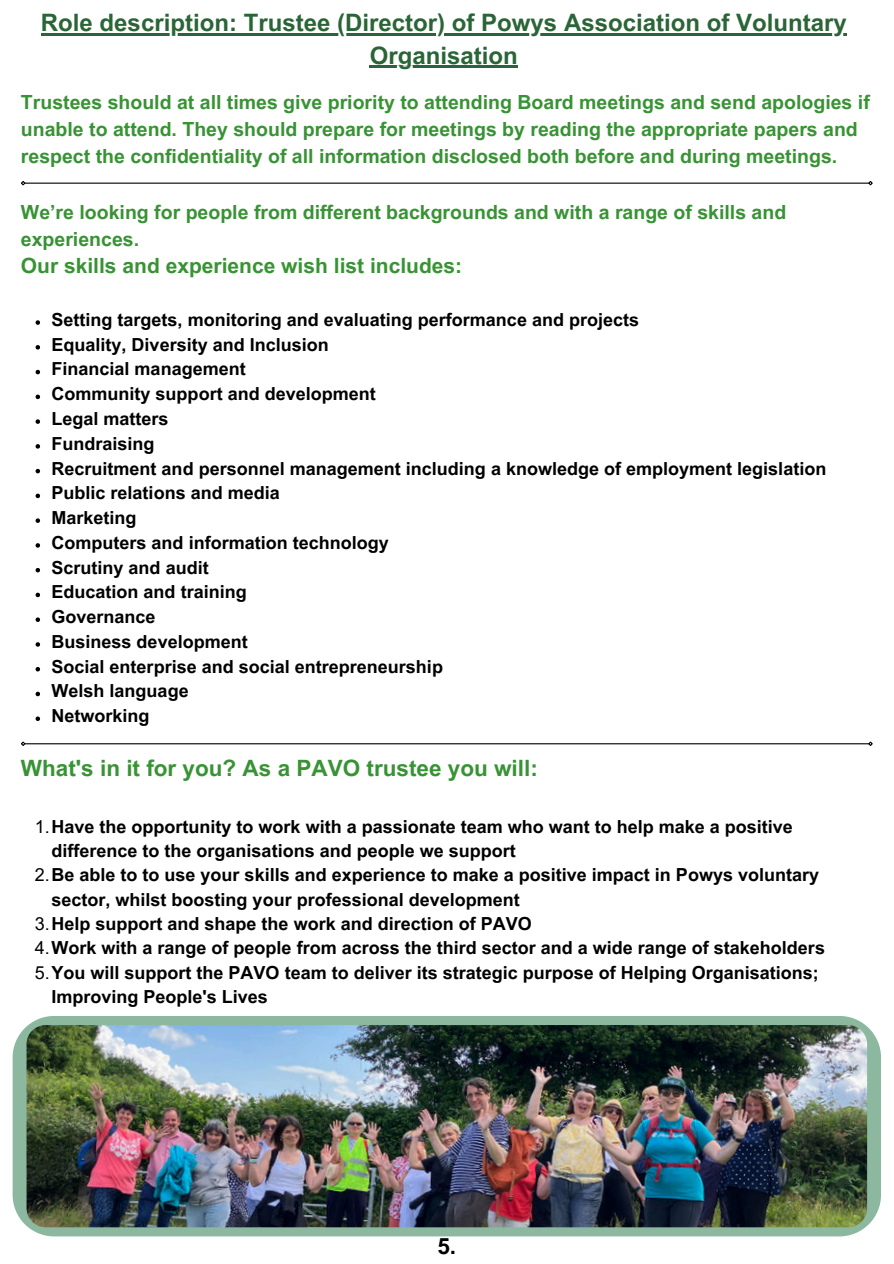
<style>
.page{position:relative;width:894px;height:1264px;background:#fff}
.page>*{position:absolute;margin:0;border:0;box-sizing:border-box;transform-origin:0 0}
.t1{font:700 24px/32.7px "Arial MT Pro";color:#2a6537;text-align:center}
.t2{font:700 22.5px "Arial MT Pro";color:#389334}
.t3{font:700 22.5px "Arial MT Pro";color:#000}
.t4{font:700 21px "Arial MT Pro";color:#389334}
.t5{font:700 19.5px/27px "Arial MT Pro";color:#389334}
.t6{font:700 18px/24.8px "Arial MT Pro";color:#000}
.s1{font-weight:400}
</style>
<div class="page">
<svg style="left:36px;top:320px;width:4px;height:5px"></svg>
<svg style="left:36px;top:345px;width:4px;height:4px"></svg>
<svg style="left:36px;top:370px;width:4px;height:4px"></svg>
<svg style="left:36px;top:394px;width:4px;height:5px"></svg>
<svg style="left:36px;top:419px;width:4px;height:5px"></svg>
<svg style="left:36px;top:444px;width:4px;height:4px"></svg>
<svg style="left:36px;top:469px;width:4px;height:4px"></svg>
<svg style="left:36px;top:493px;width:4px;height:5px"></svg>
<svg style="left:36px;top:518px;width:4px;height:5px"></svg>
<svg style="left:36px;top:543px;width:4px;height:4px"></svg>
<svg style="left:36px;top:568px;width:4px;height:4px"></svg>
<svg style="left:36px;top:592px;width:4px;height:5px"></svg>
<svg style="left:36px;top:617px;width:4px;height:5px"></svg>
<svg style="left:36px;top:642px;width:4px;height:4px"></svg>
<svg style="left:36px;top:667px;width:4px;height:4px"></svg>
<svg style="left:36px;top:691px;width:4px;height:5px"></svg>
<svg style="left:36px;top:716px;width:4px;height:5px"></svg>
<svg style="left:13px;top:1016px;width:867px;height:220px;background:#91baa2"></svg>
<img style="left:27px;top:1025px;width:839px;height:202px;border-radius:19px">
<hr style="left:25px;top:743px;width:843px;height:1px;background:#000">
<svg style="left:21px;top:741px;width:5px;height:5px"></svg>
<svg style="left:867px;top:741px;width:6px;height:5px"></svg>
<hr style="left:25px;top:183px;width:843px;height:1px;background:#000">
<svg style="left:21px;top:181px;width:5px;height:5px"></svg>
<svg style="left:867px;top:181px;width:6px;height:5px"></svg>
<hr style="left:41px;top:33px;width:805px;height:2px;background:#2a6537">
<hr style="left:370px;top:66px;width:148px;height:2px;background:#2a6537">
<h1 class="t1" style="left:41px;top:7px;width:807px">Role description: Trustee (Director) of Powys Association of Voluntary<br>Organisation</h1>
<p class="t5" style="left:21px;top:89px;width:850px">Trustees should at all times give priority to attending Board meetings and send apologies if unable to attend. They should prepare for meetings by reading the appropriate papers and respect the confidentiality of all information disclosed both before and during meetings.</p>
<p class="t5" style="left:21px;top:199px;width:766px">We’re looking for people from different backgrounds and with a range of skills and experiences.</p>
<p class="t4" style="left:21px;top:253px;width:442px">Our skills and experience wish list includes:</p>
<p class="t6" style="left:51px;top:308px;width:776px">Setting targets, monitoring and evaluating performance and projects<br>Equality, Diversity and Inclusion<br>Financial management<br>Community support and development<br>Legal matters<br>Fundraising<br>Recruitment and personnel management including a knowledge of employment legislation<br>Public relations and media<br>Marketing<br>Computers and information technology<br>Scrutiny and audit<br>Education and training<br>Governance<br>Business development<br>Social enterprise and social entrepreneurship<br>Welsh language<br>Networking</p>
<p class="t2" style="left:21px;top:755px;width:518px">What's in it for you? As a PAVO trustee you will:</p>
<p class="t6" style="left:35px;top:814px;width:759px"><span class="s1">1.</span>Have the opportunity to work with a passionate team who want to help make a positive</p>
<p class="t6" style="left:52px;top:839px;width:465px">difference to the organisations and people we support</p>
<p class="t6" style="left:35px;top:863px;width:785px"><span class="s1">2.</span>Be able to to use your skills and experience to make a positive impact in Powys voluntary</p>
<p class="t6" style="left:52px;top:887px;width:469px">sector, whilst boosting your professional development</p>
<p class="t6" style="left:35px;top:911px;width:498px"><span class="s1">3.</span>Help support and shape the work and direction of PAVO</p>
<p class="t6" style="left:35px;top:936px;width:791px"><span class="s1">4.</span>Work with a range of people from across the third sector and a wide range of stakeholders</p>
<p class="t6" style="left:35px;top:960px;width:785px"><span class="s1">5.</span>You will support the PAVO team to deliver its strategic purpose of Helping Organisations;</p>
<p class="t6" style="left:52px;top:984px;width:218px">Improving People's Lives</p>
<p class="t3" style="left:437px;top:1233px;width:20px">5.</p>
</div>
